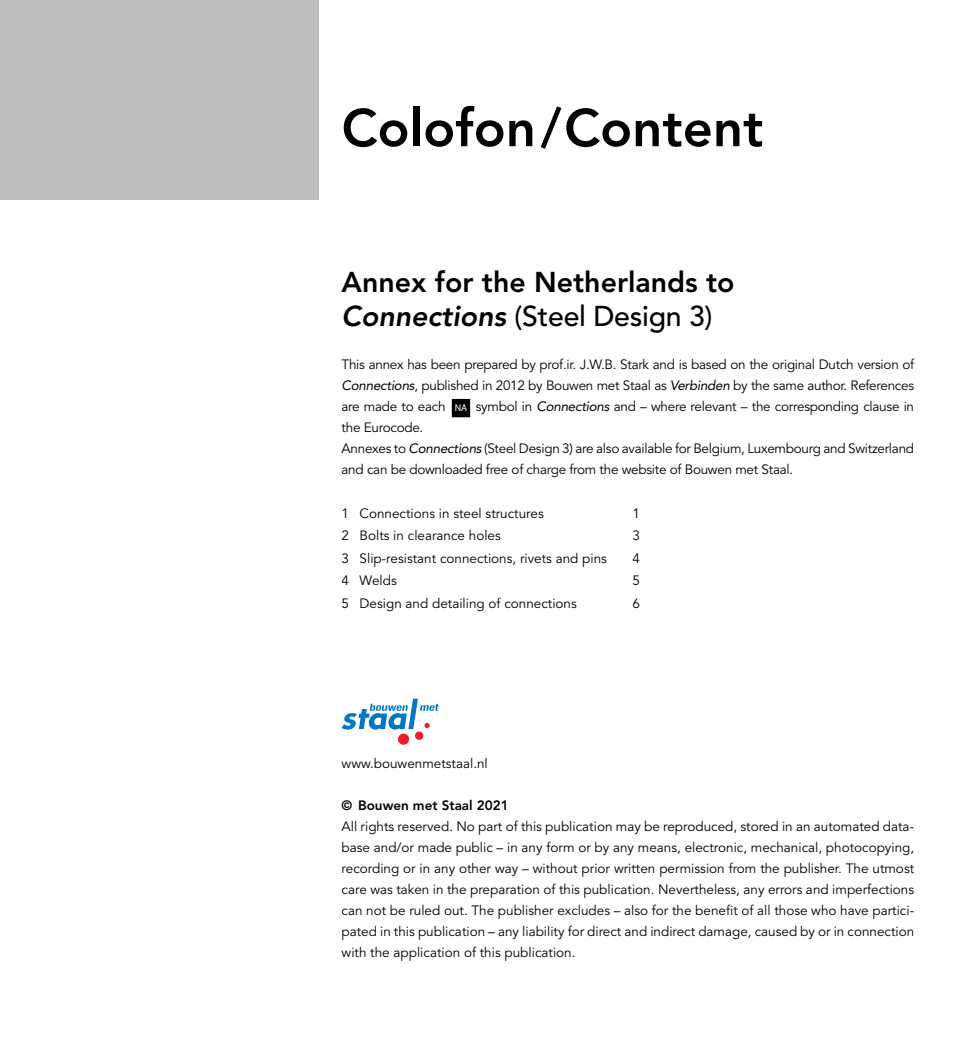
<style>
.page{position:relative;width:978px;height:1063px;background:#fff}
.page>*{position:absolute;margin:0;border:0;box-sizing:border-box;transform-origin:0 0}
.t1{font:800 52.5px "Avenir";color:#000}
.t2{font:800 28.5px/34.2px "Avenir";color:#000}
.t3{font:13.5px/21px "Avenir";letter-spacing:-.02em;color:#000}
.t4{font:13.5px "Avenir";color:#000}
.t5{font:800 13.5px "Avenir";color:#000}
.s1{font-style:italic}
.s2{font-weight:500}
.s3{font-family:"Myriad";font-size:9.9px;color:#fff}
</style>
<div class="page">
<div style="left:452px;top:399px;width:18px;height:18px;background:#000"></div>
<div style="left:415px;top:732px;width:8px;height:8px;background:#ed1c2e;border-radius:50%"></div>
<div style="left:398px;top:734px;width:11px;height:11px;background:#ed1c2e;border-radius:50%"></div>
<svg style="left:342px;top:699px;width:97px;height:31px"></svg>
<div style="left:0;top:0;width:319px;height:199px;background:#bcbec0"></div>
<h1 class="t1" style="left:342px;top:97px;width:423px">Colofon/Content</h1>
<h2 class="t2" style="left:342px;top:265px;width:395px">Annex for the Netherlands to<br><span class="s1">Connections</span> <span class="s2">(Steel Design 3)</span></h2>
<p class="t3" style="left:342px;top:354px;width:574px">This annex has been prepared by prof.ir. J.W.B. Stark and is based on the original Dutch version of <span class="s1">Connections</span>, published in 2012 by Bouwen met Staal as <span class="s1">Verbinden</span> by the same author. References are made to each <span class="s3">NA</span> symbol in <span class="s1">Connections</span> and – where relevant – the corresponding clause in the Eurocode.<br>Annexes to <span class="s1">Connections</span> (Steel Design 3) are also available for Belgium, Luxembourg and Switzerland and can be downloaded free of charge from the website of Bouwen met Staal.</p>
<p class="t4" style="left:342px;top:505px;width:204px">1 Connections in steel structures</p>
<p class="t3" style="left:633px;top:503px;width:9px">1</p>
<p class="t4" style="left:342px;top:528px;width:161px">2 Bolts in clearance holes</p>
<p class="t3" style="left:633px;top:525px;width:9px">3</p>
<p class="t4" style="left:342px;top:550px;width:267px">3 Slip-resistant connections, rivets and pins</p>
<p class="t3" style="left:633px;top:548px;width:9px">4</p>
<p class="t3" style="left:342px;top:570px;width:57px">4 Welds</p>
<p class="t3" style="left:633px;top:570px;width:9px">5</p>
<p class="t4" style="left:342px;top:595px;width:237px">5 Design and detailing of connections</p>
<p class="t3" style="left:633px;top:593px;width:9px">6</p>
<p class="t4" style="left:342px;top:756px;width:148px">www.bouwenmetstaal.nl</p>
<p class="t5" style="left:342px;top:797px;width:169px">© Bouwen met Staal 2021</p>
<p class="t3" style="left:342px;top:816px;width:574px;text-align:justify">All rights reserved. No part of this publication may be reproduced, stored in an automated data&shy;base and/or made public – in any form or by any means, electronic, mechanical, photocopying, recording or in any other way – without prior written permission from the publisher. The utmost care was taken in the preparation of this publication. Nevertheless, any errors and imperfections can not be ruled out. The publisher excludes – also for the benefit of all those who have partici&shy;pated in this publication – any liability for direct and indirect damage, caused by or in connection with the application of this publication.</p>
</div>
